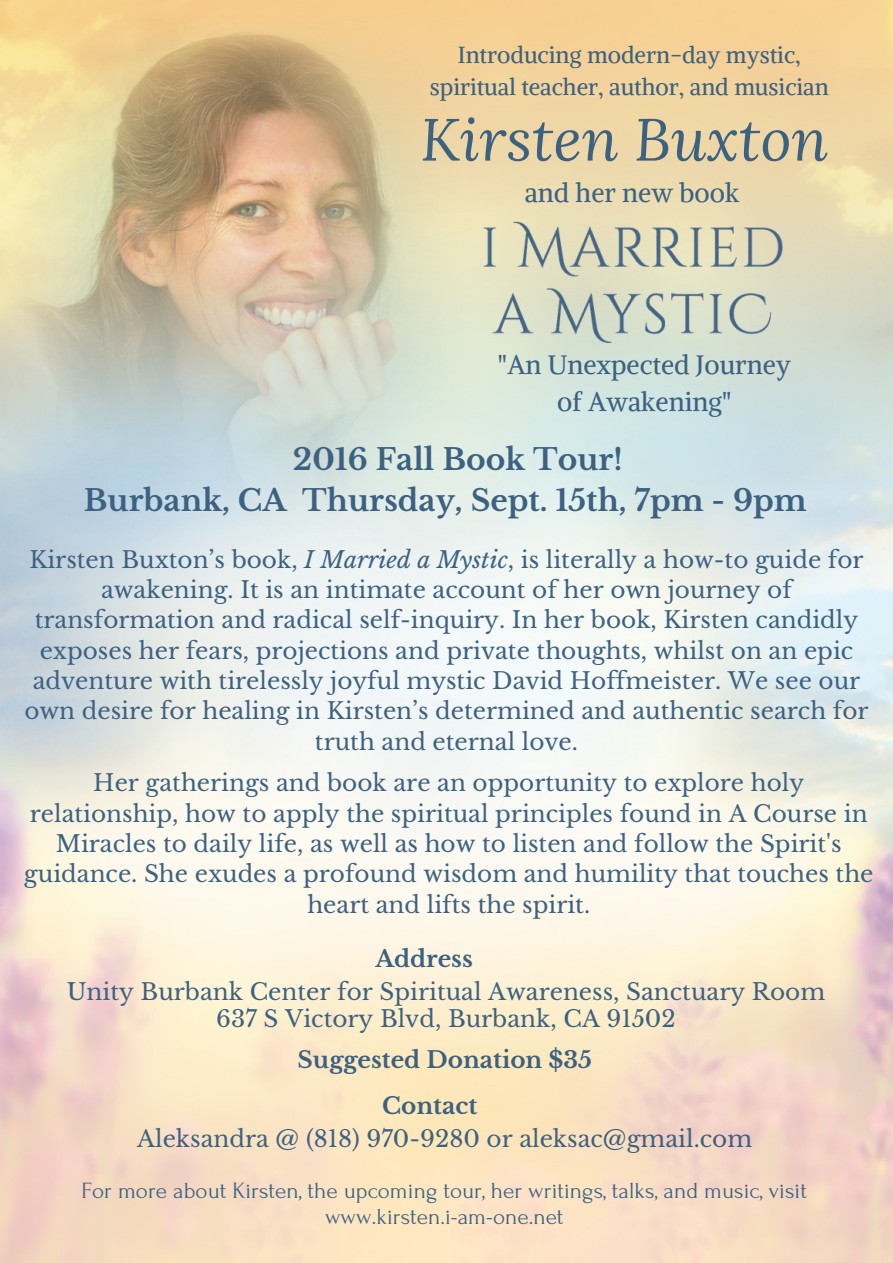
<style>
.page{position:relative;width:893px;height:1263px;background:#fff}
.page>*{position:absolute;margin:0;border:0;box-sizing:border-box;transform-origin:0 0}
.t1{font:italic 59.55px "Lora";color:#3d6281}
.t2{font:700 29.7px "Libre Baskerville";color:#3d6281}
.t3{font:26.4px/37px "Alike";color:#3d6281;text-align:center}
.t4{font:23.1px/30.3px "Libre Baskerville";color:#3d6281;text-align:center}
.t5{font:23.1px/25.8px "Forum";color:#3d6281;text-align:center}
.t6{font:23.1px/32.5px "Alike";color:#3d6281;text-align:center}
.t7{font:700 23.1px "Libre Baskerville";color:#3d6281}
.s1{font-style:italic}
</style>
<div class="page">
<img style="left:0;top:12px;width:472px;height:609px">
<img style="left:477px;top:219px;width:312px;height:126px">
<p class="t6" style="left:430px;top:38px;width:400px">Introducing modern-day mystic, spiritual teacher, author, and musician</p>
<h1 class="t1" style="left:420px;top:103px;width:409px">Kirsten Buxton</h1>
<p class="t3" style="left:524px;top:174px;width:216px">and her new book</p>
<p class="t3" style="left:498px;top:346px;width:294px">"An Unexpected Journey of Awakening"</p>
<p class="t2" style="left:293px;top:441px;width:331px">2016 Fall Book Tour!</p>
<p class="t2" style="left:84px;top:482px;width:724px">Burbank, CA Thursday, Sept. 15th, 7pm - 9pm</p>
<p class="t4" style="left:24px;top:544px;width:845px">Kirsten Buxton’s book, <span class="s1">I Married a Mystic</span>, is literally a how-to guide for awakening. It is an intimate account of her own journey of transformation and radical self-inquiry. In her book, Kirsten candidly exposes her fears, projections and private thoughts, whilst on an epic adventure with tirelessly joyful mystic David Hoffmeister. We see our own desire for healing in Kirsten’s determined and authentic search for truth and eternal love.</p>
<p class="t4" style="left:24px;top:768px;width:851px">Her gatherings and book are an opportunity to explore holy relationship, how to apply the spiritual principles found in A Course in Miracles to daily life, as well as how to listen and follow the Spirit's guidance. She exudes a profound wisdom and humility that touches the heart and lifts the spirit.</p>
<p class="t7" style="left:375px;top:944px;width:99px">Address</p>
<p class="t4" style="left:67px;top:978px;width:760px;line-height:27px">Unity Burbank Center for Spiritual Awareness, Sanctuary Room<br>637 S Victory Blvd, Burbank, CA 91502</p>
<p class="t7" style="left:297px;top:1046px;width:296px">Suggested Donation $35</p>
<p class="t7" style="left:382px;top:1092px;width:97px">Contact</p>
<p class="t4" style="left:137px;top:1123px;width:616px">Aleksandra @ (818) 970-9280 or aleksac@gmail.com</p>
<p class="t5" style="left:81px;top:1178px;width:727px">For more about Kirsten, the upcoming tour, her writings, talks, and music, visit www.kirsten.i-am-one.net</p>
</div>
